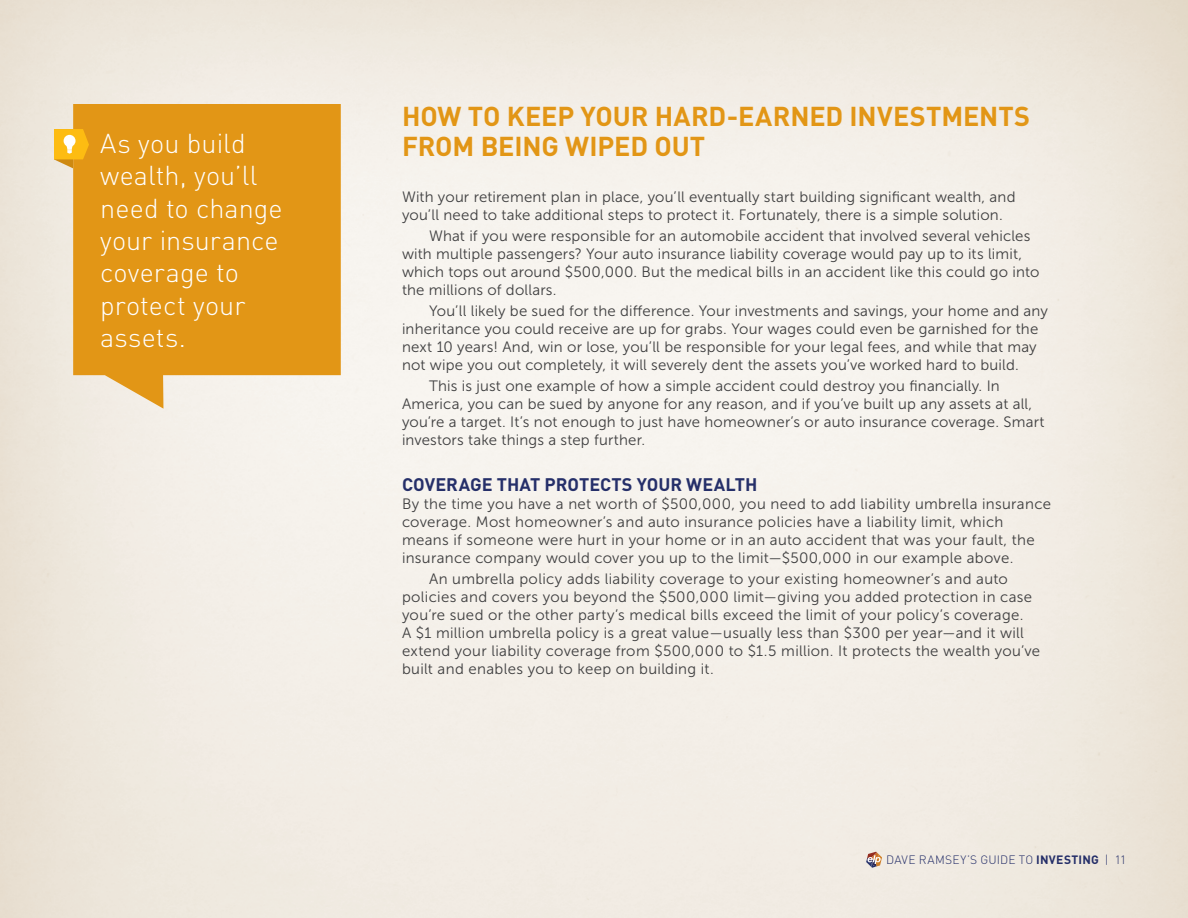
<style>
.page{position:relative;width:1188px;height:918px;background:#fff}
.page>*{position:absolute;margin:0;border:0;box-sizing:border-box;transform-origin:0 0}
.Callout{font:300 27px/32.4px "DIN";letter-spacing:.005em;color:#fff}
.Titles{font:700 27px/30px "DIN";letter-spacing:-.005em;color:#e29616}
.Subtitles{font:700 18px "DIN";color:#252f69}
.Copy{font:15px/18px "Museo Sans 300";letter-spacing:.015em;color:#3e3e3f}
.Copy_-_First_Paragra{font:15px/18px "Museo Sans 300";letter-spacing:.02em;color:#3e3e3f}
.t1{font:300 12px "DIN";letter-spacing:.015em;color:#252f69}
.s1{font-weight:700}
</style>
<div class="page">
<svg style="left:866px;top:852px;width:16px;height:16px"></svg>
<svg style="left:73px;top:104px;width:268px;height:305px;background:#e39f2b"></svg>
<svg style="left:54px;top:129px;width:35px;height:39px"></svg>
<p class="Callout" style="left:100px;top:127px;width:184px">As you build wealth, you’ll need to change your insurance coverage to protect your assets.</p>
<p class="Titles" style="left:402px;top:101px;width:630px">HOW TO KEEP YOUR HARD-EARNED INVESTMENTS<br>FROM BEING WIPED OUT</p>
<p class="Copy_-_First_Paragra" style="left:402px;top:188px;width:615px">With your retirement plan in place, you’ll eventually start building significant wealth, and you’ll need to take additional steps to protect it. Fortunately, there is a simple solution.</p>
<p class="Copy" style="left:402px;top:227px;width:639px;text-indent:27px">What if you were responsible for an automobile accident that involved several vehicles with multiple passengers? Your auto insurance liability coverage would pay up to its limit, which tops out around $500,000. But the medical bills in an accident like this could go into the millions of dollars.</p>
<p class="Copy" style="left:402px;top:302px;width:647px;text-indent:27px">You’ll likely be sued for the difference. Your investments and savings, your home and any inheritance you could receive are up for grabs. Your wages could even be garnished for the next 10 years! And, win or lose, you’ll be responsible for your legal fees, and while that may not wipe you out completely, it will severely dent the assets you’ve worked hard to build.</p>
<p class="Copy" style="left:402px;top:377px;width:644px;text-indent:27px">This is just one example of how a simple accident could destroy you financially. In America, you can be sued by anyone for any reason, and if you’ve built up any assets at all, you’re a target. It’s not enough to just have homeowner’s or auto insurance coverage. Smart investors take things a step further.</p>
<p class="Subtitles" style="left:402px;top:473px;width:357px">COVERAGE THAT PROTECTS YOUR WEALTH</p>
<p class="Copy_-_First_Paragra" style="left:402px;top:495px;width:650px">By the time you have a net worth of $500,000, you need to add liability umbrella insurance coverage. Most homeowner’s and auto insurance policies have a liability limit, which means if someone were hurt in your home or in an auto accident that was your fault, the insurance company would cover you up to the limit—$500,000 in our example above.</p>
<p class="Copy" style="left:402px;top:570px;width:640px;text-indent:27px">An umbrella policy adds liability coverage to your existing homeowner’s and auto policies and covers you beyond the $500,000 limit—giving you added protection in case you’re sued or the other party’s medical bills exceed the limit of your policy’s coverage.<br>A $1 million umbrella policy is a great value—usually less than $300 per year—and it will extend your liability coverage from $500,000 to $1.5 million. It protects the wealth you’ve built and enables you to keep on building it.</p>
<p class="t1" style="left:886px;top:853px;width:242px">DAVE RAMSEY’S GUIDE TO <span class="s1">INVESTING</span> | 11</p>
</div>
